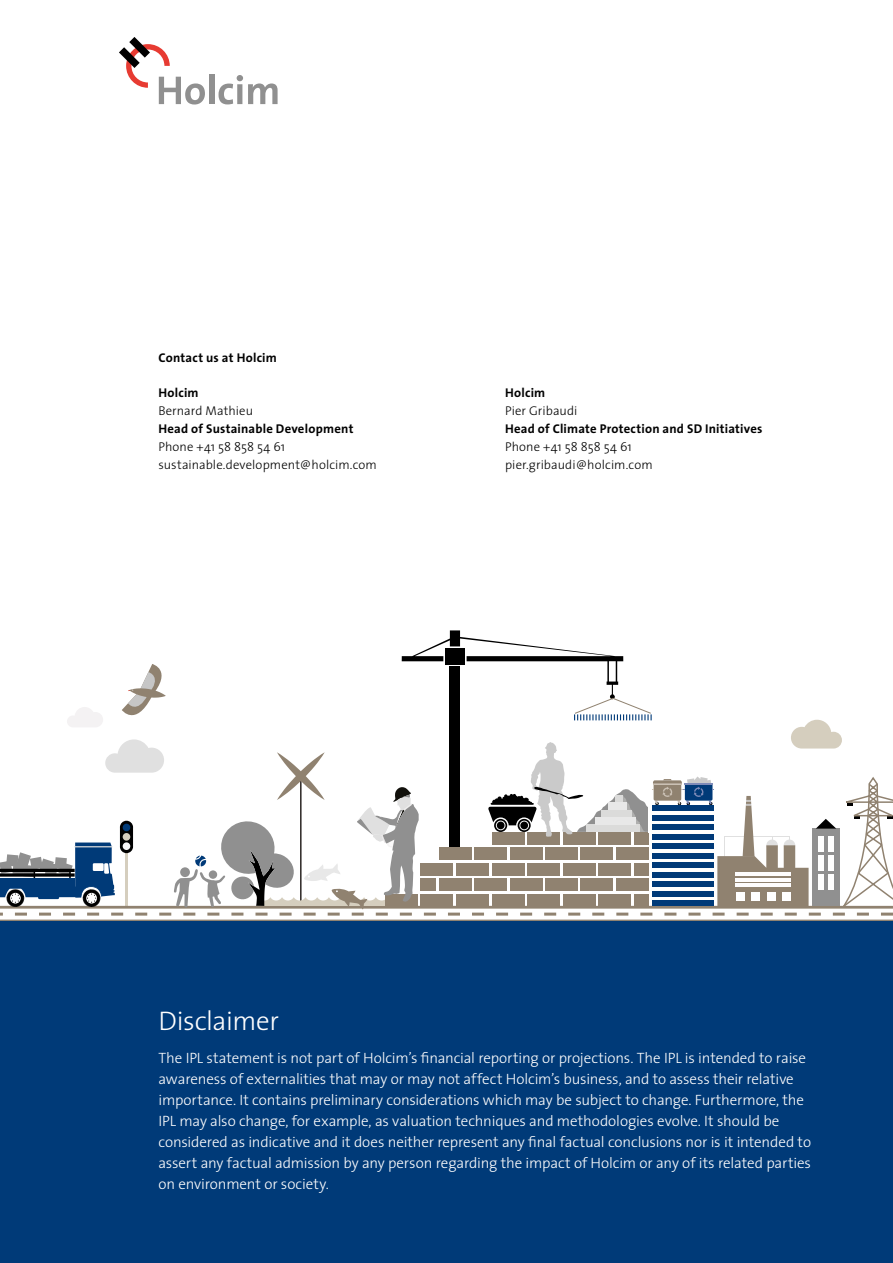
<style>
.page{position:relative;width:893px;height:1263px;background:#fff}
.page>*{position:absolute;margin:0;border:0;box-sizing:border-box;transform-origin:0 0}
.L2_heading{font:300 27px "The Sans";letter-spacing:-.015em;color:#fff}
.Body_copy{font:300 15px/21px "The Sans";letter-spacing:-.01em;color:#fff}
.Body_Text{font:300 12.75px "The Sans";letter-spacing:.01em;color:#000}
.Body_Text-2{font:700 12.75px "The Sans";letter-spacing:.015em;color:#000}
</style>
<div class="page">
<div style="left:209px;top:74px;width:5px;height:30px;background:#909090"></div>
<svg style="left:219px;top:75px;width:59px;height:29px"></svg>
<svg style="left:119px;top:37px;width:86px;height:68px"></svg>
<hr style="left:0;top:919px;width:893px;height:3px;background:#908270">
<div style="left:0;top:922px;width:893px;height:341px;background:#003a78"></div>
<svg style="left:0;top:630px;width:893px;height:285px"></svg>
<p class="Body_Text-2" style="left:158px;top:347px;width:120px">Contact us at Holcim</p>
<p class="Body_Text-2" style="left:158px;top:382px;width:42px">Holcim</p>
<p class="Body_Text" style="left:158px;top:400px;width:96px">Bernard Mathieu</p>
<p class="Body_Text-2" style="left:158px;top:418px;width:197px">Head of Sustainable Development</p>
<p class="Body_Text" style="left:158px;top:436px;width:128px">Phone +41 58 858 54 61</p>
<p class="Body_Text" style="left:158px;top:454px;width:220px">sustainable.development@holcim.com</p>
<p class="Body_Text-2" style="left:505px;top:382px;width:42px">Holcim</p>
<p class="Body_Text" style="left:505px;top:400px;width:74px">Pier Gribaudi</p>
<p class="Body_Text-2" style="left:505px;top:418px;width:259px">Head of Climate Protection and SD Initiatives</p>
<p class="Body_Text" style="left:505px;top:436px;width:128px">Phone +41 58 858 54 61</p>
<p class="Body_Text" style="left:505px;top:454px;width:149px">pier.gribaudi@holcim.com</p>
<p class="L2_heading" style="left:158px;top:998px;width:122px">Disclaimer</p>
<p class="Body_copy" style="left:158px;top:1046px;width:654px">The IPL statement is not part of Holcim’s financial reporting or projections. The IPL is intended to raise awareness of externalities that may or may not affect Holcim’s business, and to assess their relative importance. It contains preliminary considerations which may be subject to change. Furthermore, the IPL may also change, for example, as valuation techniques and methodologies evolve. It should be considered as indicative and it does neither represent any final factual conclusions nor is it intended to assert any factual admission by any person regarding the impact of Holcim or any of its related parties on environment or society.</p>
</div>
